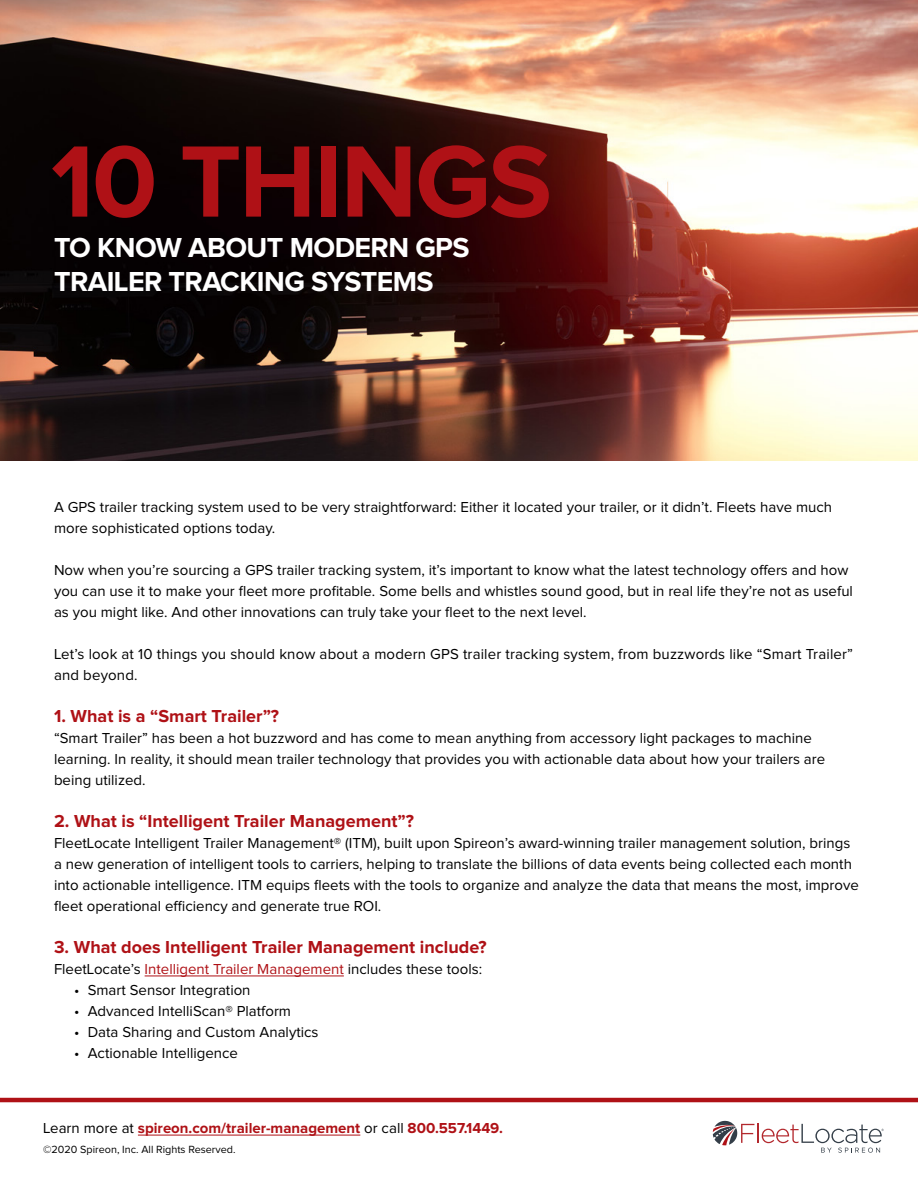
<style>
.page{position:relative;width:918px;height:1188px;background:#fff}
.page>*{position:absolute;margin:0;border:0;box-sizing:border-box;transform-origin:0 0}
.t1{font:700 105.15px "Proxima Nova";letter-spacing:-.02em;color:#af1116}
.t2{font:700 28.5px/34.5px "Proxima Nova";letter-spacing:-.02em;color:#fff}
.t3{font:700 18px "Proxima Nova";color:#af1116}
.t4{font:15px/21px "Proxima Nova";color:#000}
.t5{font:700 15px "Proxima Nova";color:#af1116}
.t6{font:10.8px "Proxima Nova";color:#000}
.s1{color:#af1116}
.s2{font-weight:400;color:#000}
</style>
<div class="page">
<img style="left:0;top:0;width:918px;height:460px">
<hr style="left:145px;top:976px;width:199px;height:1px;background:#af1116">
<hr style="left:0;top:1098px;width:918px;height:4px;background:#af1116">
<hr style="left:757px;top:1123px;width:2px;height:20px;background:#b3282d">
<svg style="left:762px;top:1124px;width:122px;height:29px"></svg>
<svg style="left:713px;top:1121px;width:41px;height:24px"></svg>
<hr style="left:138px;top:1135px;width:222px;height:1px;background:#af1116">
<h1 class="t1" style="left:51px;top:134px;width:502px">10 THINGS</h1>
<h2 class="t2" style="left:54px;top:231px;width:417px">TO KNOW ABOUT MODERN GPS<br>TRAILER TRACKING SYSTEMS</h2>
<p class="t4" style="left:54px;top:497px;width:780px">A GPS trailer tracking system used to be very straightforward: Either it located your trailer, or it didn’t. Fleets have much more sophisticated options today.</p>
<p class="t4" style="left:54px;top:560px;width:801px">Now when you’re sourcing a GPS trailer tracking system, it’s important to know what the latest technology offers and how you can use it to make your fleet more profitable. Some bells and whistles sound good, but in real life they’re not as useful as you might like. And other innovations can truly take your fleet to the next level.</p>
<p class="t4" style="left:54px;top:644px;width:801px">Let’s look at 10 things you should know about a modern GPS trailer tracking system, from buzzwords like “Smart Trailer” and beyond.</p>
<p class="t3" style="left:54px;top:708px;width:227px">1. What is a “Smart Trailer”?</p>
<p class="t4" style="left:54px;top:728px;width:773px">“Smart Trailer” has been a hot buzzword and has come to mean anything from accessory light packages to machine learning. In reality, it should mean trailer technology that provides you with actionable data about how your trailers are being utilized.</p>
<p class="t3" style="left:54px;top:813px;width:361px">2. What is “Intelligent Trailer Management”?</p>
<p class="t4" style="left:54px;top:833px;width:806px">FleetLocate Intelligent Trailer Management® (ITM), built upon Spireon’s award-winning trailer management solution, brings a new generation of intelligent tools to carriers, helping to translate the billions of data events being collected each month into actionable intelligence. ITM equips fleets with the tools to organize and analyze the data that means the most, improve fleet operational efficiency and generate true ROI.</p>
<p class="t3" style="left:54px;top:939px;width:434px">3. What does Intelligent Trailer Management include?</p>
<p class="t4" style="left:54px;top:959px;width:430px">FleetLocate’s <span class="s1">Intelligent Trailer Management</span> includes these tools:</p>
<p class="t4" style="left:74px;top:980px;width:178px">• Smart Sensor Integration</p>
<p class="t4" style="left:74px;top:1001px;width:218px">• Advanced IntelliScan® Platform</p>
<p class="t4" style="left:74px;top:1022px;width:246px">• Data Sharing and Custom Analytics</p>
<p class="t4" style="left:74px;top:1043px;width:165px">• Actionable Intelligence</p>
<p class="t5" style="left:43px;top:1121px;width:461px"><span class="s2">Learn more at</span> spireon.com/trailer-management <span class="s2">or call</span> 800.557.1449.</p>
<p class="t6" style="left:43px;top:1144px;width:194px">©2020 Spireon, Inc. All Rights Reserved.</p>
</div>
